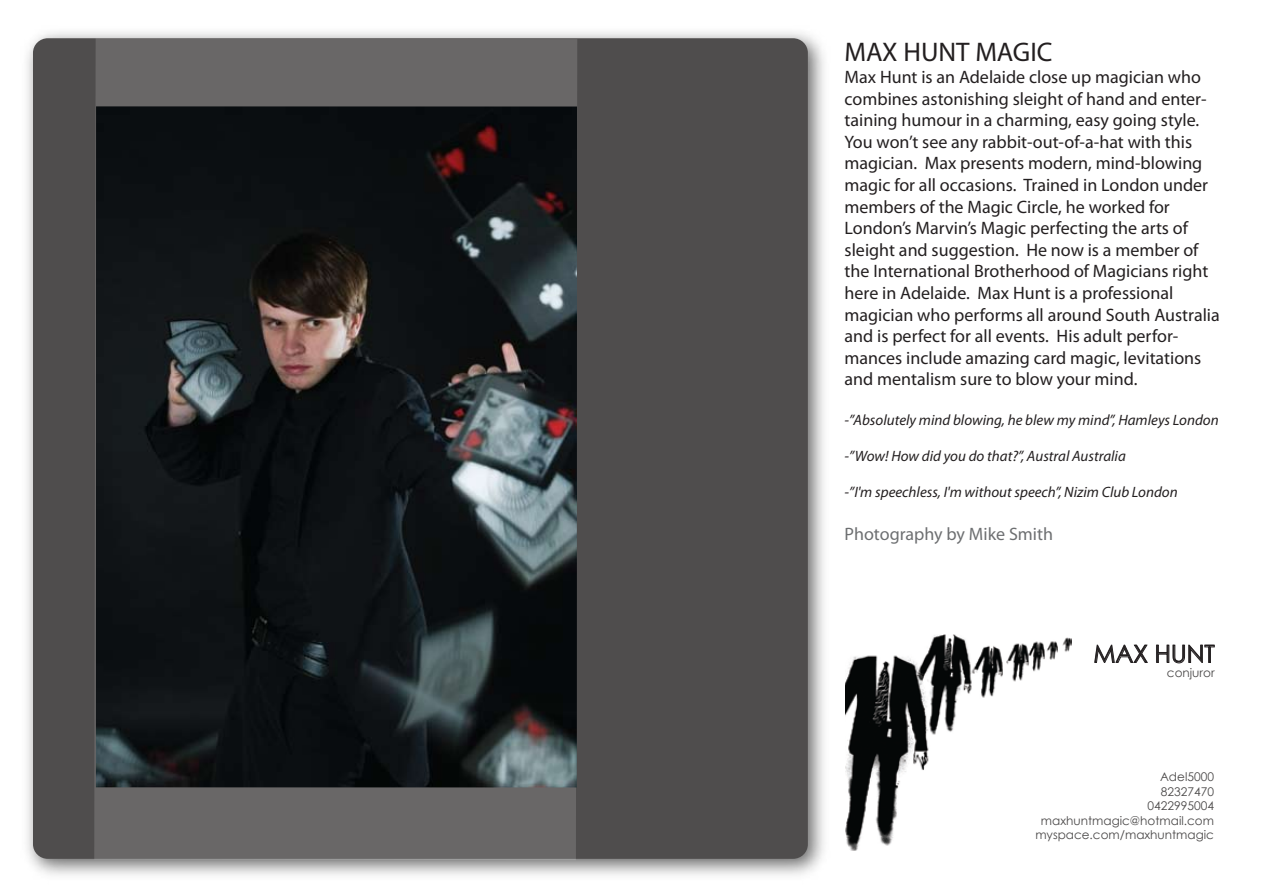
<style>
.page{position:relative;width:1263px;height:893px;background:#fff}
.page>*{position:absolute;margin:0;border:0;box-sizing:border-box;transform-origin:0 0}
.t1{font:27px "Myriad Pro";color:#231f20}
.t2{font:24px "Century Gothic";color:#231f20}
.t3{font:18px/21.6px "Myriad Pro";color:#231f20}
.t4{font:18px "Myriad Pro";color:#6d6f71}
.t5{font:italic 15px "Myriad Pro";color:#231f20}
.t6{font:12px/14.4px "Century Gothic";color:#4a4848;text-align:right}
</style>
<div class="page">
<svg style="left:1094px;top:645px;width:54px;height:18px"></svg>
<svg style="left:1156px;top:645px;width:59px;height:18px"></svg>
<img style="left:845px;top:634px;width:226px;height:216px">
<div style="left:33px;top:38px;width:775px;height:821px;background:#4f4d4d;border-radius:15px"></div>
<div style="left:94px;top:38px;width:483px;height:822px;background:#696767"></div>
<img style="left:96px;top:106px;width:481px;height:681px">
<h1 class="t1" style="left:844px;top:36px;width:209px">MAX HUNT MAGIC</h1>
<p class="t3" style="left:844px;top:66px;width:377px">Max Hunt is an Adelaide close up magician who combines astonishing sleight of hand and enter&shy;taining humour in a charming, easy going style.<br>You won’t see any rabbit-out-of-a-hat with this magician. Max presents modern, mind-blowing magic for all occasions. Trained in London under members of the Magic Circle, he worked for London’s Marvin’s Magic perfecting the arts of sleight and suggestion. He now is a member of the International Brotherhood of Magicians right here in Adelaide. Max Hunt is a professional magician who performs all around South Australia and is perfect for all events. His adult perfor&shy;mances include amazing card magic, levitations and mentalism sure to blow your mind.</p>
<p class="t5" style="left:844px;top:411px;width:376px">-”Absolutely mind blowing, he blew my mind”, Hamleys London</p>
<p class="t5" style="left:844px;top:447px;width:283px">-”Wow! How did you do that?”, Austral Australia</p>
<p class="t5" style="left:844px;top:483px;width:335px">-”I'm speechless, I'm without speech”, Nizim Club London</p>
<p class="t4" style="left:844px;top:523px;width:210px">Photography by Mike Smith</p>
<h2 class="t2" style="left:1093px;top:637px;width:123px">MAX HUNT</h2>
<p class="t6" style="left:1167px;top:665px;width:49px">conjuror</p>
<p class="t6" style="left:1035px;top:770px;width:180px">Adel5000<br>82327470<br>0422995004 maxhuntmagic@hotmail.com myspace.com/maxhuntmagic</p>
</div>
